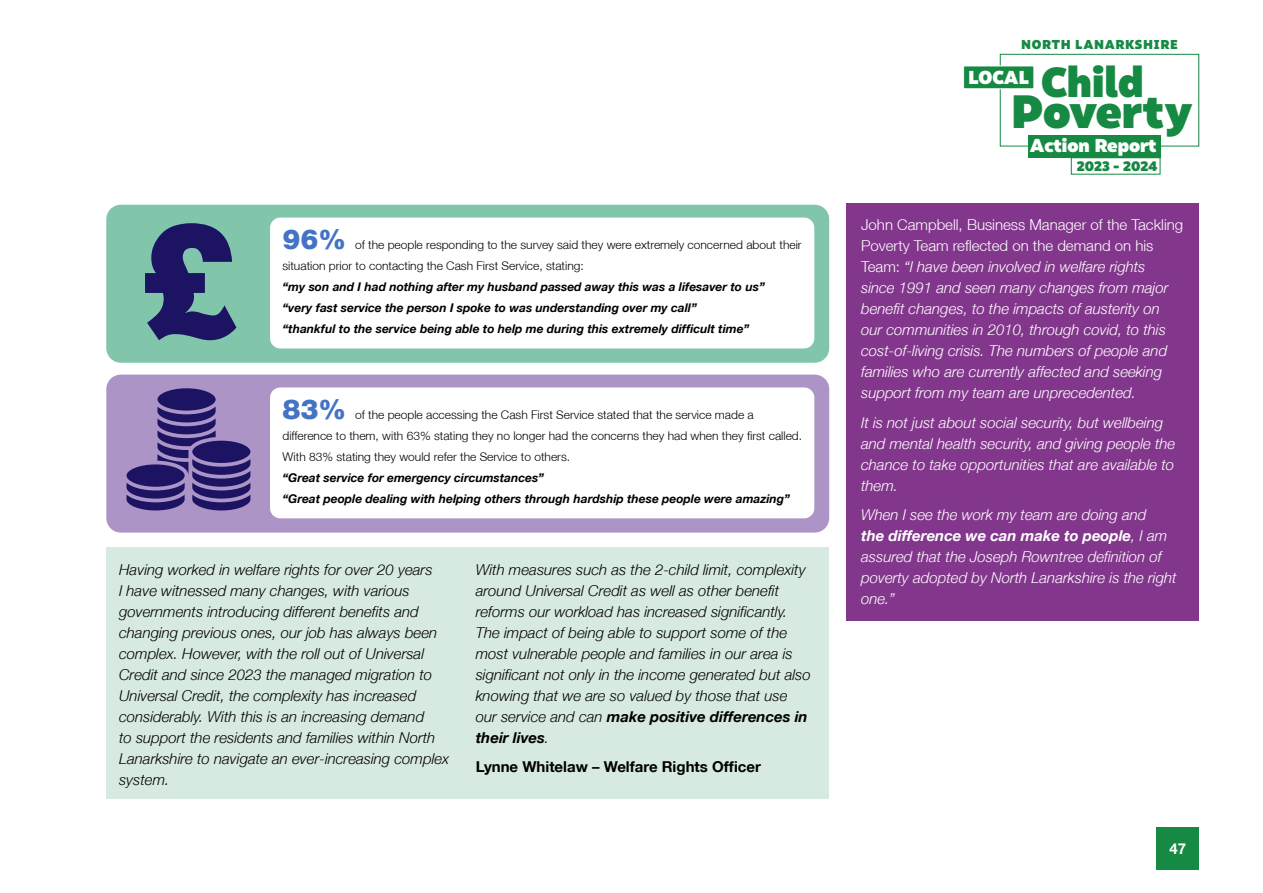
<style>
.page{position:relative;width:1263px;height:893px;background:#fff}
.page>*{position:absolute;margin:0;border:0;box-sizing:border-box;transform-origin:0 0}
.t1{font:900 46.65px "Malva";color:#168943}
.t2{font:900 42px "Malva";color:#168943}
.t3{font:900 27px "Helvetica Neue LT";color:#4473c5}
.t4{font:900 18.75px "Malva";color:#fff}
.Body_Text{font:italic 300 15px/21px "Helvetica Neue LT";color:#000}
.Body_Text-2{font:italic 300 15px/21px "Helvetica Neue LT";color:#fff}
.Body_Text-3{font:700 15px "Helvetica Neue LT";color:#000}
.t5{font:700 15px "Helvetica Neue LT";color:#fff}
.t6{font:900 13.8px "Malva";color:#168943}
.t7{font:900 12.9px "Malva";letter-spacing:.05em;color:#168943}
.t8{font:italic 700 12px/21px "Helvetica Neue LT";color:#000}
.t9{font:300 12px/21px "Helvetica Neue LT";color:#000}
.s1{font-weight:300;font-style:normal}
.s2{font-weight:700;font-style:italic}
.s3{font-weight:700}
.s4{font-style:normal}
</style>
<div class="page">
<div style="left:1000px;top:54px;width:199px;height:92px;border:1px solid #168943"></div>
<div style="left:1027px;top:135px;width:133px;height:22px;background:#168943"></div>
<div style="left:963px;top:66px;width:71px;height:23px;background:#168943"></div>
<div style="left:963px;top:66px;width:71px;height:23px;border:1px solid #fff"></div>
<div style="left:1071px;top:157px;width:89px;height:18px;border:1px solid #168943"></div>
<div style="left:106px;top:205px;width:723px;height:158px;background:#81c5ab;border-radius:15px"></div>
<div style="left:270px;top:218px;width:544px;height:130px;background:#fff;border-radius:10px"></div>
<svg style="left:145px;top:223px;width:91px;height:117px"></svg>
<div style="left:106px;top:375px;width:723px;height:158px;background:#ad94c6;border-radius:15px"></div>
<div style="left:270px;top:387px;width:544px;height:131px;background:#fff;border-radius:10px"></div>
<svg style="left:126px;top:388px;width:124px;height:122px"></svg>
<div style="left:846px;top:203px;width:353px;height:418px;background:#83378c"></div>
<div style="left:106px;top:547px;width:723px;height:252px;background:#d7eae1"></div>
<div style="left:1157px;top:827px;width:42px;height:43px;background:#168943"></div>
<p class="t3" style="left:282px;top:223px;width:65px">96%</p>
<p class="t8" style="left:282px;top:234px;width:521px;text-indent:73px"><span class="s1">of the people responding to the survey said they were extremely concerned about their situation prior to contacting the Cash First Service, stating:<br></span>“my son and I had nothing after my husband passed away this was a lifesaver to us”<br>“very fast service the person I spoke to was understanding over my call”<br>“thankful to the service being able to help me during this extremely difficult time”</p>
<p class="t3" style="left:282px;top:393px;width:65px">83%</p>
<p class="t9" style="left:282px;top:404px;width:521px;text-indent:73px">of the people accessing the Cash First Service stated that the service made a difference to them, with 63% stating they no longer had the concerns they had when they first called.<br>With 83% stating they would refer the Service to others.<br><span class="s2">“Great service for emergency circumstances”<br>“Great people dealing with helping others through hardship these people were amazing”</span></p>
<p class="Body_Text" style="left:119px;top:559px;width:332px">Having worked in welfare rights for over 20 years<br>I have witnessed many changes, with various governments introducing different benefits and changing previous ones, our job has always been complex. However, with the roll out of Universal Credit and since 2023 the managed migration to Universal Credit, the complexity has increased considerably. With this is an increasing demand<br>to support the residents and families within North Lanarkshire to navigate an ever-increasing complex system.</p>
<p class="Body_Text" style="left:476px;top:559px;width:337px">With measures such as the 2-child limit, complexity around Universal Credit as well as other benefit reforms our workload has increased significantly.<br>The impact of being able to support some of the most vulnerable people and families in our area is significant not only in the income generated but also knowing that we are so valued by those that use our service and can <span class="s3">make positive differences in their lives</span>.</p>
<p class="Body_Text-3" style="left:476px;top:757px;width:287px">Lynne Whitelaw – Welfare Rights Officer</p>
<p class="t7" style="left:1021px;top:37px;width:158px">NORTH LANARKSHIRE</p>
<h2 class="t2" style="left:1041px;top:56px;width:104px">Child</h2>
<h1 class="t1" style="left:1011px;top:82px;width:183px">Poverty</h1>
<p class="t4" style="left:1030px;top:134px;width:128px">Action Report</p>
<p class="t4" style="left:968px;top:66px;width:63px">LOCAL</p>
<p class="t6" style="left:1077px;top:158px;width:82px">2023 - 2024</p>
<p class="Body_Text-2" style="left:861px;top:214px;width:324px"><span class="s4">John Campbell, Business Manager of the Tackling Poverty Team reflected on the demand on his Team:</span> “I have been involved in welfare rights<br>since 1991 and seen many changes from major benefit changes, to the impacts of austerity on our communities in 2010, through covid, to this cost-of-living crisis. The numbers of people and families who are currently affected and seeking support from my team are unprecedented.</p>
<p class="Body_Text-2" style="left:861px;top:412px;width:316px">It is not just about social security, but wellbeing and mental health security, and giving people the chance to take opportunities that are available to them.</p>
<p class="Body_Text-2" style="left:861px;top:504px;width:317px">When I see the work my team are doing and<br><span class="s3">the difference we can make to people</span>, I am assured that the Joseph Rowntree definition of poverty adopted by North Lanarkshire is the right one.”</p>
<p class="t5" style="left:1169px;top:839px;width:18px">47</p>
</div>
